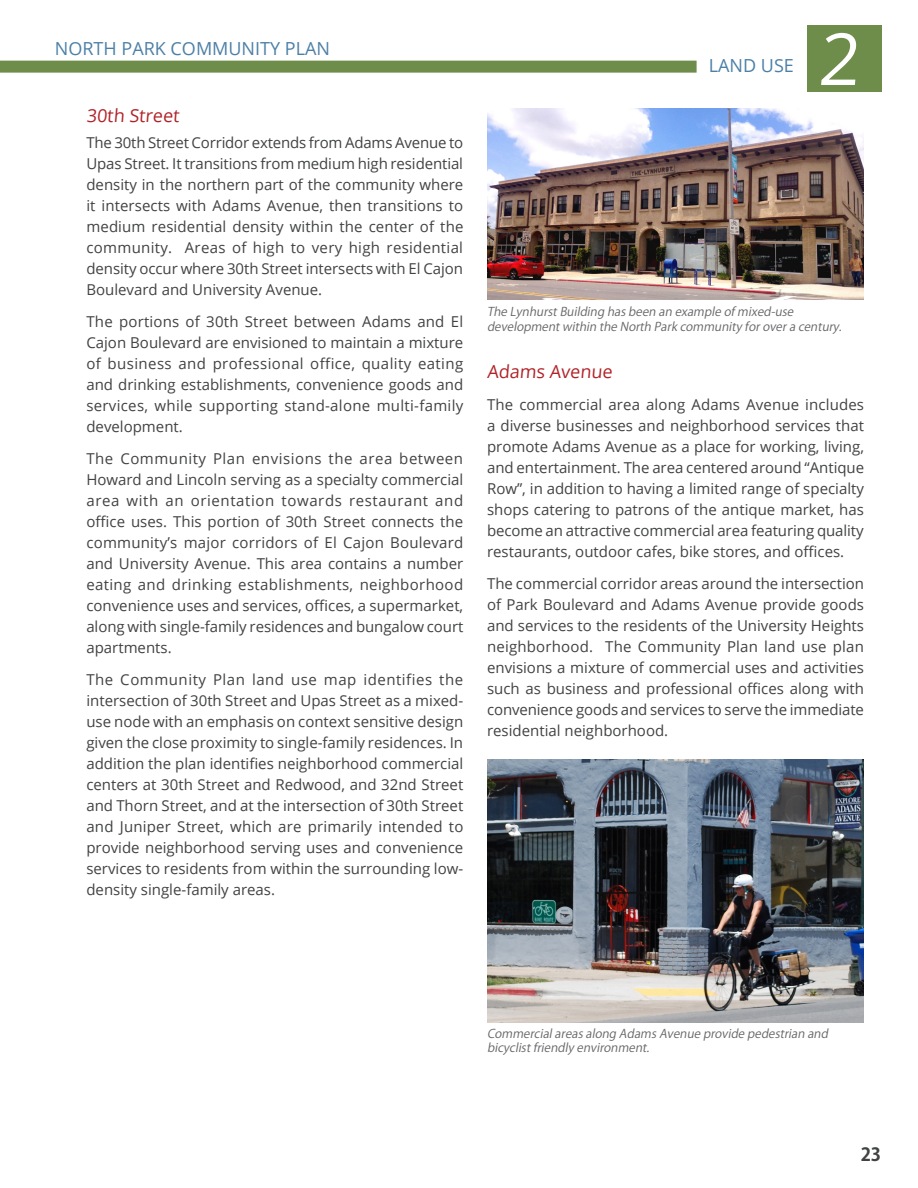
<style>
.page{position:relative;width:918px;height:1188px;background:#fff}
.page>*{position:absolute;margin:0;border:0;box-sizing:border-box;transform-origin:0 0}
.t1{font:72px "Open Sans";color:#fff}
.t2{font:18px "Open Sans";color:#4d80a6}
.Body_Text{font:18px "Open Sans";color:#b12329}
.Heading_3_NP{font:18px "Open Sans";color:#b12329}
.t3{font:700 18px "Koz Go Pr 6 N";color:#414243}
.Body_Text-2{font:15px/21px "Open Sans";color:#414243;text-align:justify}
.t4{font:italic 12px/14.4px "Koz Go Pr 6 N";color:#67676a}
</style>
<div class="page">
<div style="left:0;top:61px;width:697px;height:12px;background:#6e8d4a"></div>
<div style="left:807px;top:25px;width:74px;height:67px;background:#6e8d4a"></div>
<img style="left:488px;top:109px;width:375px;height:191px">
<img style="left:487px;top:759px;width:377px;height:264px">
<p class="t2" style="left:55px;top:36px;width:277px">NORTH PARK COMMUNITY PLAN</p>
<p class="Heading_3_NP" style="left:86px;top:103px;width:96px">30th Street</p>
<p class="Body_Text-2" style="left:86px;top:132px;width:379px">The 30th Street Corridor extends from Adams Avenue to Upas Street. It transitions from medium high residential density in the northern part of the community where it intersects with Adams Avenue, then transitions to medium residential density within the center of the community. Areas of high to very high residential density occur where 30th Street intersects with El Cajon Boulevard and University Avenue.</p>
<p class="Body_Text-2" style="left:86px;top:311px;width:378px">The portions of 30th Street between Adams and El Cajon Boulevard are envisioned to maintain a mixture of business and professional office, quality eating and drinking establishments, convenience goods and services, while supporting stand-alone multi-family development.</p>
<p class="Body_Text-2" style="left:86px;top:447px;width:378px">The Community Plan envisions the area between Howard and Lincoln serving as a specialty commercial area with an orientation towards restaurant and office uses. This portion of 30th Street connects the community’s major corridors of El Cajon Boulevard and University Avenue. This area contains a number eating and drinking establishments, neighborhood convenience uses and services, offices, a supermarket, along with single-family residences and bungalow court apartments.</p>
<p class="Body_Text-2" style="left:86px;top:668px;width:379px">The Community Plan land use map identifies the intersection of 30th Street and Upas Street as a mixed&shy;use node with an emphasis on context sensitive design given the close proximity to single-family residences. In addition the plan identifies neighborhood commercial centers at 30th Street and Redwood, and 32nd Street and Thorn Street, and at the intersection of 30th Street and Juniper Street, which are primarily intended to provide neighborhood serving uses and convenience services to residents from within the surrounding low&shy;density single-family areas.</p>
<p class="t2" style="left:709px;top:53px;width:87px">LAND USE</p>
<h1 class="t1" style="left:818px;top:10px;width:51px">2</h1>
<p class="t4" style="left:487px;top:305px;width:359px">TheLynhurstBuilding hasbeen an exampleofmixed-use developmentwithin theNorth Parkcommunityforoveracentury.</p>
<p class="Body_Text" style="left:487px;top:359px;width:129px">Adams Avenue</p>
<p class="Body_Text-2" style="left:487px;top:394px;width:379px">The commercial area along Adams Avenue includes a diverse businesses and neighborhood services that promote Adams Avenue as a place for working, living, and entertainment. The area centered around “Antique Row”, in addition to having a limited range of specialty shops catering to patrons of the antique market, has become an attractive commercial area featuring quality restaurants, outdoor cafes, bike stores, and offices.</p>
<p class="Body_Text-2" style="left:487px;top:573px;width:379px">The commercial corridor areas around the intersection of Park Boulevard and Adams Avenue provide goods and services to the residents of the University Heights neighborhood. The Community Plan land use plan envisions a mixture of commercial uses and activities such as business and professional offices along with convenience goods and services to serve the immediate residential neighborhood.</p>
<p class="t4" style="left:487px;top:1027px;width:346px">Commercialareasalong AdamsAvenueprovidepedestrian and bicyclistfriendlyenvironment.</p>
<p class="t3" style="left:861px;top:1144px;width:22px">23</p>
</div>
